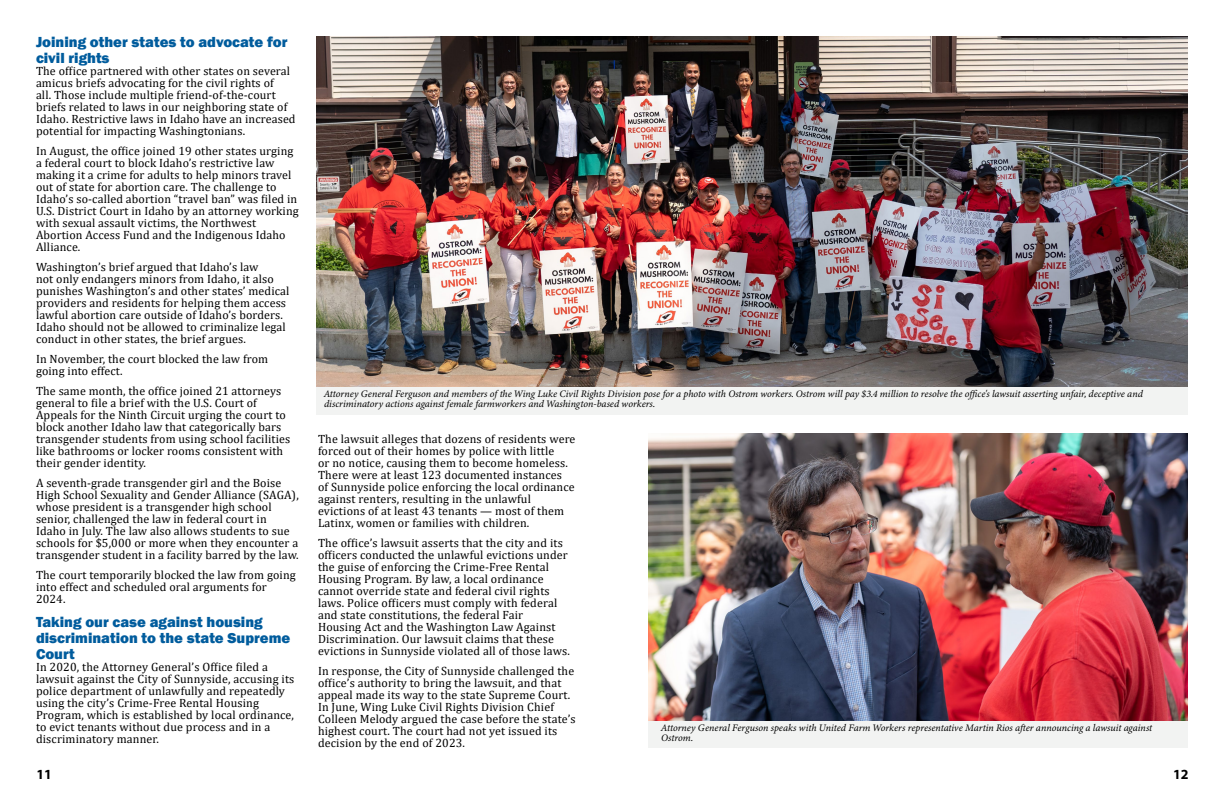
<style>
.page{position:relative;width:1224px;height:792px;background:#fff}
.page>*{position:absolute;margin:0;border:0;box-sizing:border-box;transform-origin:0 0}
.Entry_Header{font:800 15px/16px "Franklin Gothic";color:#005c9d}
.t1{font:14px "Myriad Variable Concept";color:#000}
.Main_Paragraph{font:12px/12px "Cambria";letter-spacing:.01em;color:#000}
.t2{font:italic 10px/10px "Minion Variable Concept";color:#000}
</style>
<div class="page">
<img style="left:317px;top:36px;width:871px;height:351px">
<div style="left:317px;top:387px;width:871px;height:28px;background:#f2f3f2"></div>
<img style="left:648px;top:434px;width:540px;height:287px">
<div style="left:648px;top:721px;width:540px;height:27px;background:#f2f3f2"></div>
<p class="Entry_Header" style="left:36px;top:33px;width:253px">Joining other states to advocate for civil rights</p>
<p class="Main_Paragraph" style="left:36px;top:64px;width:261px">The office partnered with other states on several amicus briefs advocating for the civil rights of<br>all. Those include multiple friend-of-the-court briefs related to laws in our neighboring state of Idaho. Restrictive laws in Idaho have an increased potential for impacting Washingtonians.</p>
<p class="Main_Paragraph" style="left:36px;top:144px;width:264px">In August, the office joined 19 other states urging a federal court to block Idaho’s restrictive law making it a crime for adults to help minors travel out of state for abortion care. The challenge to Idaho’s so-called abortion “travel ban” was filed in U.S. District Court in Idaho by an attorney working with sexual assault victims, the Northwest Abortion Access Fund and the Indigenous Idaho Alliance.</p>
<p class="Main_Paragraph" style="left:36px;top:260px;width:255px">Washington’s brief argued that Idaho’s law<br>not only endangers minors from Idaho, it also punishes Washington’s and other states’ medical providers and residents for helping them access lawful abortion care outside of Idaho’s borders.<br>Idaho should not be allowed to criminalize legal conduct in other states, the brief argues.</p>
<p class="Main_Paragraph" style="left:36px;top:352px;width:234px">In November, the court blocked the law from going into effect.</p>
<p class="Main_Paragraph" style="left:36px;top:384px;width:256px">The same month, the office joined 21 attorneys general to file a brief with the U.S. Court of Appeals for the Ninth Circuit urging the court to block another Idaho law that categorically bars transgender students from using school facilities like bathrooms or locker rooms consistent with their gender identity.</p>
<p class="Main_Paragraph" style="left:36px;top:476px;width:264px">A seventh-grade transgender girl and the Boise High School Sexuality and Gender Alliance (SAGA), whose president is a transgender high school senior, challenged the law in federal court in Idaho in July. The law also allows students to sue schools for $5,000 or more when they encounter a transgender student in a facility barred by the law.</p>
<p class="Main_Paragraph" style="left:36px;top:568px;width:261px">The court temporarily blocked the law from going into effect and scheduled oral arguments for<br>2024.</p>
<p class="Entry_Header" style="left:36px;top:613px;width:256px">Taking our case against housing discrimination to the state Supreme<br>Court</p>
<p class="Main_Paragraph" style="left:36px;top:660px;width:260px">In 2020, the Attorney General’s Office filed a lawsuit against the City of Sunnyside, accusing its police department of unlawfully and repeatedly using the city’s Crime-Free Rental Housing Program, which is established by local ordinance, to evict tenants without due process and in a discriminatory manner.</p>
<p class="t2" style="left:324px;top:389px;width:820px">Attorney General Ferguson and members of the Wing Luke Civil Rights Division pose for a photo with Ostrom workers. Ostrom will pay $3.4 million to resolve the office's lawsuit asserting unfair, deceptive and discriminatory actions against female farmworkers and Washington-based workers.</p>
<p class="Main_Paragraph" style="left:318px;top:433px;width:259px">The lawsuit alleges that dozens of residents were forced out of their homes by police with little<br>or no notice, causing them to become homeless.<br>There were at least 123 documented instances<br>of Sunnyside police enforcing the local ordinance against renters, resulting in the unlawful evictions of at least 43 tenants — most of them Latinx, women or families with children.</p>
<p class="Main_Paragraph" style="left:318px;top:537px;width:253px">The office’s lawsuit asserts that the city and its officers conducted the unlawful evictions under the guise of enforcing the Crime-Free Rental Housing Program. By law, a local ordinance cannot override state and federal civil rights laws. Police officers must comply with federal and state constitutions, the federal Fair<br>Housing Act and the Washington Law Against Discrimination. Our lawsuit claims that these evictions in Sunnyside violated all of those laws.</p>
<p class="Main_Paragraph" style="left:318px;top:665px;width:259px">In response, the City of Sunnyside challenged the office’s authority to bring the lawsuit, and that appeal made its way to the state Supreme Court.<br>In June, Wing Luke Civil Rights Division Chief Colleen Melody argued the case before the state’s highest court. The court had not yet issued its decision by the end of 2023.</p>
<p class="t2" style="left:661px;top:723px;width:493px">Attorney General Ferguson speaks with United Farm Workers representative Martin Rios after announcing a lawsuit against<br>Ostrom.</p>
<p class="t1" style="left:36px;top:766px;width:17px">11</p>
<p class="t1" style="left:1173px;top:766px;width:17px">12</p>
</div>
